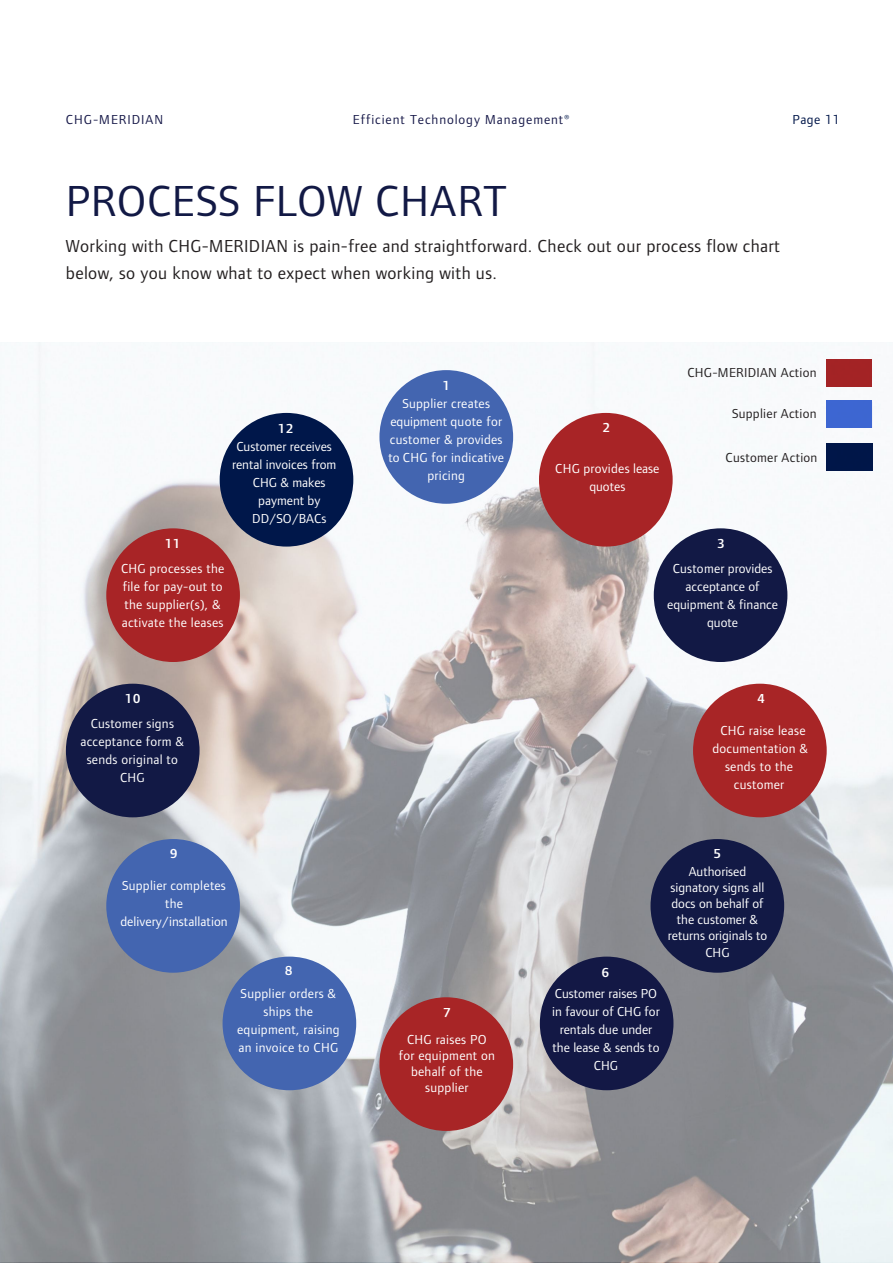
<style>
.page{position:relative;width:893px;height:1263px;background:#fff}
.page>*{position:absolute;margin:0;border:0;box-sizing:border-box;transform-origin:0 0}
.t1{font:45px "Foundry Form Sans OT2";letter-spacing:.015em;color:#121945}
.t2{font:18px/27px "Foundry Form Sans OT2";letter-spacing:.02em;color:#231f20}
.t3{font:13.5px/18px "Foundry Form Sans OT2";letter-spacing:.02em;color:#fff;text-align:center}
.t4{font:13.5px/18px "Foundry Form Sans OT2";color:#fff;text-align:center}
.t5{font:13.5px "Foundry Form Sans OT2";letter-spacing:.02em;color:#231f20}
.t6{font:13.5px "Foundry Form Sans OT2";letter-spacing:.07em;color:#171949}
.t7{font:600 13.5px "Foundry Form Sans OT2";color:#fff}
.t8{font:13.5px "Foundry Form Sans OT2";letter-spacing:.04em;color:#001649}
.s1{color:#00174a}
</style>
<div class="page">
<img style="left:0;top:342px;width:893px;height:921px">
<div style="left:379px;top:370px;width:134px;height:134px;background:#4365b0;border-radius:50%"></div>
<div style="left:539px;top:413px;width:134px;height:134px;background:#a82426;border-radius:50%"></div>
<div style="left:654px;top:528px;width:133px;height:134px;background:#121945;border-radius:50%"></div>
<div style="left:693px;top:684px;width:134px;height:133px;background:#a82526;border-radius:50%"></div>
<div style="left:379px;top:997px;width:134px;height:134px;background:#a82526;border-radius:50%"></div>
<div style="left:66px;top:684px;width:134px;height:133px;background:#121945;border-radius:50%"></div>
<div style="left:650px;top:839px;width:134px;height:134px;background:#121945;border-radius:50%"></div>
<div style="left:540px;top:956px;width:133px;height:134px;background:#131845;border-radius:50%"></div>
<div style="left:106px;top:839px;width:134px;height:134px;background:#4365b0;border-radius:50%"></div>
<div style="left:223px;top:956px;width:133px;height:134px;background:#4365b0;border-radius:50%"></div>
<div style="left:220px;top:413px;width:133px;height:134px;background:#00174a;border-radius:50%"></div>
<div style="left:106px;top:528px;width:134px;height:134px;background:#a82426;border-radius:50%"></div>
<div style="left:826px;top:443px;width:47px;height:28px;background:#00174a"></div>
<div style="left:826px;top:359px;width:46px;height:28px;background:#a82426"></div>
<div style="left:826px;top:401px;width:46px;height:27px;background:#3f69d5"></div>
<p class="t6" style="left:66px;top:110px;width:99px">CHG-MERIDIAN</p>
<p class="t6" style="left:353px;top:113px;width:218px">Efficient Technology Management<span class="s1">®</span></p>
<p class="t8" style="left:792px;top:110px;width:49px">Page 11</p>
<h1 class="t1" style="left:66px;top:169px;width:442px">PROCESS FLOW CHART</h1>
<h2 class="t2" style="left:66px;top:233px;width:716px">Working with CHG-MERIDIAN is pain-free and straightforward. Check out our process flow chart below, so you know what to expect when working with us.</h2>
<p class="t5" style="left:687px;top:366px;width:131px">CHG-MERIDIAN Action</p>
<p class="t7" style="left:442px;top:376px;width:9px">1</p>
<p class="t7" style="left:278px;top:419px;width:18px">12</p>
<p class="t4" style="left:236px;top:438px;width:97px">Customer receives</p>
<p class="t4" style="left:232px;top:456px;width:106px">rental invoices from</p>
<p class="t4" style="left:253px;top:474px;width:74px">CHG &amp; makes</p>
<p class="t4" style="left:258px;top:492px;width:64px">payment by</p>
<p class="t3" style="left:252px;top:510px;width:76px">DD/SO/BACs</p>
<p class="t3" style="left:388px;top:393px;width:117px">Supplier creates equipment quote for customer &amp; provides to CHG for indicative pricing</p>
<p class="t7" style="left:602px;top:418px;width:9px">2</p>
<p class="t3" style="left:555px;top:459px;width:106px">CHG provides lease quotes</p>
<p class="t5" style="left:732px;top:404px;width:86px">Supplier Action</p>
<p class="t5" style="left:726px;top:450px;width:93px">Customer Action</p>
<p class="t7" style="left:165px;top:534px;width:18px">11</p>
<p class="t7" style="left:717px;top:533px;width:9px">3</p>
<p class="t3" style="left:121px;top:559px;width:105px;text-align:left">CHG processes the file for pay-out to the supplier(s), &amp; activate the leases</p>
<p class="t4" style="left:667px;top:559px;width:112px">Customer provides acceptance of equipment &amp; finance quote</p>
<p class="t7" style="left:125px;top:689px;width:18px">10</p>
<p class="t7" style="left:757px;top:688px;width:9px">4</p>
<p class="t3" style="left:81px;top:714px;width:105px">Customer signs acceptance form &amp; sends original to<br>CHG</p>
<p class="t3" style="left:712px;top:720px;width:97px">CHG raise lease documentation &amp; sends to the customer</p>
<p class="t7" style="left:170px;top:844px;width:9px">9</p>
<p class="t7" style="left:713px;top:844px;width:9px">5</p>
<p class="t3" style="left:120px;top:876px;width:109px">Supplier completes the delivery/installation</p>
<p class="t4" style="left:668px;top:863px;width:101px;line-height:16.2px">Authorised signatory signs all docs on behalf of the customer &amp; returns originals to<br>CHG</p>
<p class="t7" style="left:285px;top:961px;width:9px">8</p>
<p class="t7" style="left:601px;top:963px;width:9px">6</p>
<p class="t3" style="left:237px;top:984px;width:104px">Supplier orders &amp; ships the equipment, raising an invoice to CHG</p>
<p class="t7" style="left:443px;top:1003px;width:9px">7</p>
<p class="t3" style="left:399px;top:1032px;width:98px;line-height:16.2px">CHG raises PO for equipment on behalf of the supplier</p>
<p class="t4" style="left:552px;top:985px;width:109px">Customer raises PO in favour of CHG for rentals due under the lease &amp; sends to<br>CHG</p>
</div>
